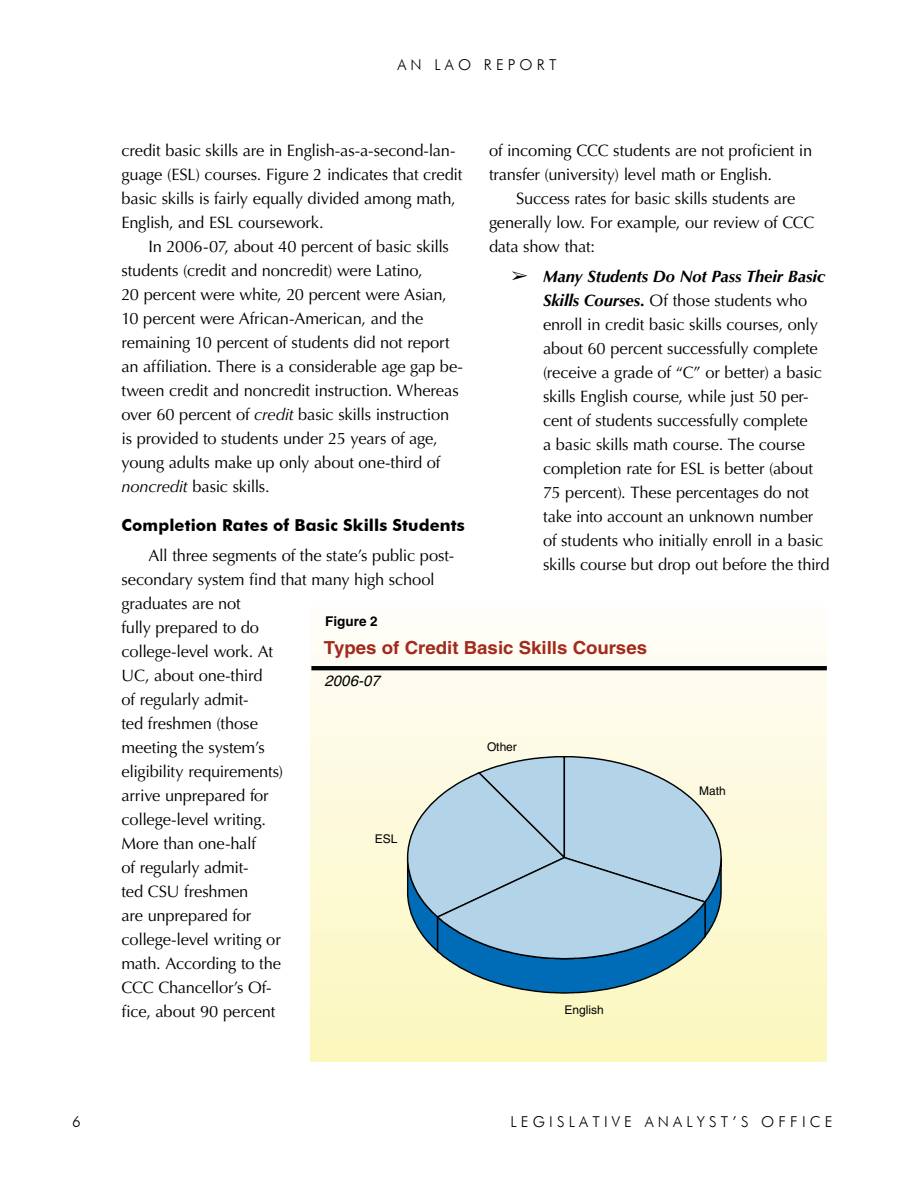
<style>
.page{position:relative;width:918px;height:1188px;background:#fff}
.page>*{position:absolute;margin:0;border:0;box-sizing:border-box;transform-origin:0 0}
.t1{font:700 18px "Helvetica";color:#a12a1d;scale:1.04 1}
.Body_Text{font:16.5px/24px "Optima LT Std";letter-spacing:-.01em;color:#000}
.LAO_Bullet{font:16.5px/24px "Optima LT Std";letter-spacing:-.01em;color:#000}
.Heading_3{font:700 16.5px "Futura BT";letter-spacing:.01em;color:#000}
.t2{font:300 15px "Futura BT";letter-spacing:.28em;color:#000}
.t3{font:italic 15px "Helvetica";color:#000}
.t4{font:700 13.5px "Helvetica";color:#000}
.t5{font:12px "Helvetica";color:#010101}
.s1{font-weight:700;font-style:italic}
.s2{font-style:italic}
</style>
<div class="page">
<div style="left:311px;top:607px;width:516px;height:455px;background:linear-gradient(to bottom,#fffdf9,#fbf7bc)"></div>
<hr style="left:311px;top:666px;width:516px;height:4px;background:#000">
<svg style="left:406px;top:755px;width:316px;height:239px;background:#a2c5d6"></svg>
<p class="t2" style="left:397px;top:55px;width:161px">AN LAO REPOR T</p>
<p class="Body_Text" style="left:489px;top:139px;width:325px">of incoming CCC students are not proficient in transfer (university) level math or English.</p>
<p class="Body_Text" style="left:489px;top:187px;width:327px;text-indent:27px">Success rates for basic skills students are generally low. For example, our review of CCC data show that:</p>
<p class="LAO_Bullet" style="left:543px;top:265px;width:288px;text-indent:-32px">➢ <span class="s1">Many Students Do Not Pass Their Basic Skills Courses.</span> Of those students who enroll in credit basic skills courses, only about 60 percent successfully complete (receive a grade of “C” or better) a basic skills English course, while just 50 per&shy;cent of students successfully complete<br>a basic skills math course. The course completion rate for ESL is better (about 75 percent). These percentages do not take into account an unknown number of students who initially enroll in a basic skills course but drop out before the third</p>
<p class="Body_Text" style="left:122px;top:139px;width:343px">credit basic skills are in English-as-a-second-lan&shy;guage (ESL) courses. Figure 2 indicates that credit basic skills is fairly equally divided among math, English, and ESL coursework.</p>
<p class="Body_Text" style="left:122px;top:235px;width:343px;text-indent:27px">In 2006‑07, about 40 percent of basic skills students (credit and noncredit) were Latino,<br>20 percent were white, 20 percent were Asian, 10 percent were African-American, and the remaining 10 percent of students did not report an affiliation. There is a considerable age gap be&shy;tween credit and noncredit instruction. Whereas over 60 percent of <span class="s2">credit</span> basic skills instruction is provided to students under 25 years of age, young adults make up only about one-third of <span class="s2">noncredit</span> basic skills.</p>
<p class="Heading_3" style="left:122px;top:515px;width:345px">Completion Rates of Basic Skills Students</p>
<p class="Body_Text" style="left:122px;top:544px;width:334px;text-indent:27px">All three segments of the state’s public post&shy;secondary system find that many high school graduates are not<br>fully prepared to do<br>college-level work. At<br>UC, about one-third<br>of regularly admit-<br>ted freshmen (those<br>meeting the system’s<br>eligibility requirements)<br>arrive unprepared for<br>college-level writing.<br>More than one-half<br>of regularly admit-<br>ted CSU freshmen<br>are unprepared for<br>college-level writing or<br>math. According to the<br>CCC Chancellor’s Of-<br>fice, about 90 percent</p>
<p class="t4" style="left:325px;top:613px;width:54px">Figure 2</p>
<p class="t1" style="left:324px;top:637px;width:312px">Types of Credit Basic Skills Courses</p>
<p class="t3" style="left:325px;top:672px;width:57px">2006-07</p>
<p class="t5" style="left:487px;top:740px;width:31px">Other</p>
<p class="t5" style="left:699px;top:783px;width:28px">Math</p>
<p class="t5" style="left:375px;top:832px;width:24px">ESL</p>
<p class="t5" style="left:565px;top:1003px;width:41px">English</p>
<p class="t2" style="left:72px;top:1113px;width:10px">6</p>
<p class="t2" style="left:511px;top:1113px;width:323px">LEGISLATIVE ANALYST’S OFFICE</p>
</div>
